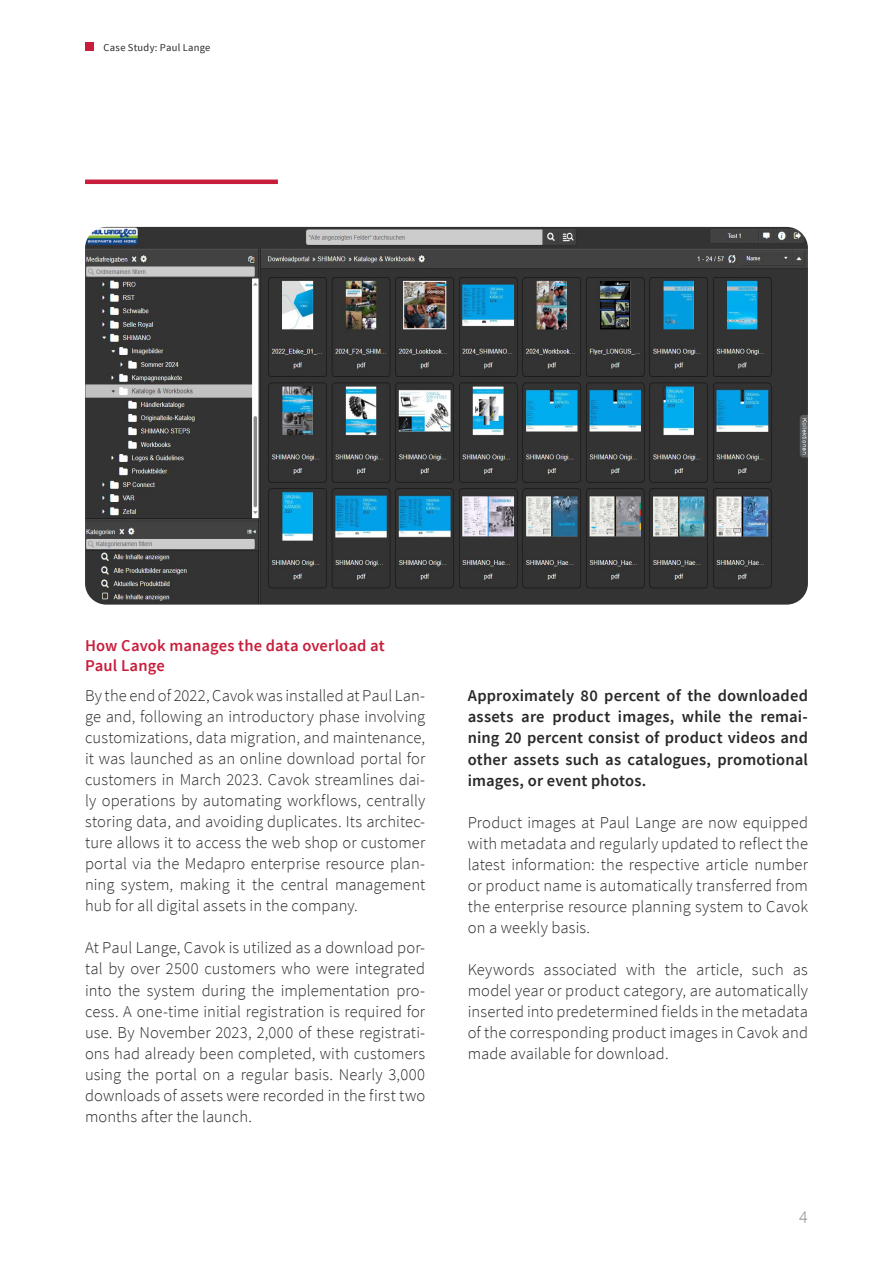
<style>
.page{position:relative;width:893px;height:1263px;background:#fff}
.page>*{position:absolute;margin:0;border:0;box-sizing:border-box;transform-origin:0 0}
.t1{font:300 18px "Source Sans Pro";color:#878787}
.t2{font:300 16.5px/21px "Source Sans Pro";letter-spacing:.005em;color:#282827;text-align:justify}
.t3{font:600 16.5px/21px "Source Sans Pro";letter-spacing:.01em;color:#282827;text-align:justify}
.t4{font:600 16.5px/19.8px "Source Sans Pro";letter-spacing:.005em;color:#c81e3c}
.t5{font:10.5px "Source Sans Pro";letter-spacing:.025em;color:#282827}
</style>
<div class="page">
<div style="left:85px;top:43px;width:9px;height:8px;background:#c81e3c"></div>
<hr style="left:85px;top:180px;width:193px;height:4px;background:#c81e3c">
<img style="left:85px;top:227px;width:723px;height:378px">
<p class="t5" style="left:104px;top:41px;width:108px">Case Study: Paul Lange</p>
<p class="t4" style="left:85px;top:636px;width:301px">How Cavok manages the data overload at<br>Paul Lange</p>
<p class="t2" style="left:85px;top:685px;width:342px">By the end of 2022, Cavok was installed at Paul Lan&shy;ge and, following an introductory phase involving customizations, data migration, and maintenance, it was launched as an online download portal for customers in March 2023. Cavok streamlines dai&shy;ly operations by automating workflows, centrally storing data, and avoiding duplicates. Its architec&shy;ture allows it to access the web shop or customer portal via the Medapro enterprise resource plan&shy;ning system, making it the central management hub for all digital assets in the company.</p>
<p class="t2" style="left:85px;top:937px;width:342px">At Paul Lange, Cavok is utilized as a download por&shy;tal by over 2500 customers who were integrated into the system during the implementation pro&shy;cess. A one-time initial registration is required for use. By November 2023, 2,000 of these registrati&shy;ons had already been completed, with customers using the portal on a regular basis. Nearly 3,000 downloads of assets were recorded in the first two months after the launch.</p>
<p class="t3" style="left:468px;top:686px;width:342px">Approximately 80 percent of the downloaded assets are product images, while the remai&shy;ning 20 percent consist of product videos and other assets such as catalogues, promotional images, or event photos.</p>
<p class="t2" style="left:468px;top:812px;width:342px">Product images at Paul Lange are now equipped with metadata and regularly updated to reflect the latest information: the respective article number or product name is automatically transferred from the enterprise resource planning system to Cavok on a weekly basis.</p>
<p class="t2" style="left:468px;top:959px;width:342px">Keywords associated with the article, such as model year or product category, are automatically inserted into predetermined fields in the metadata of the corresponding product images in Cavok and made available for download.</p>
<p class="t1" style="left:799px;top:1206px;width:10px">4</p>
</div>
